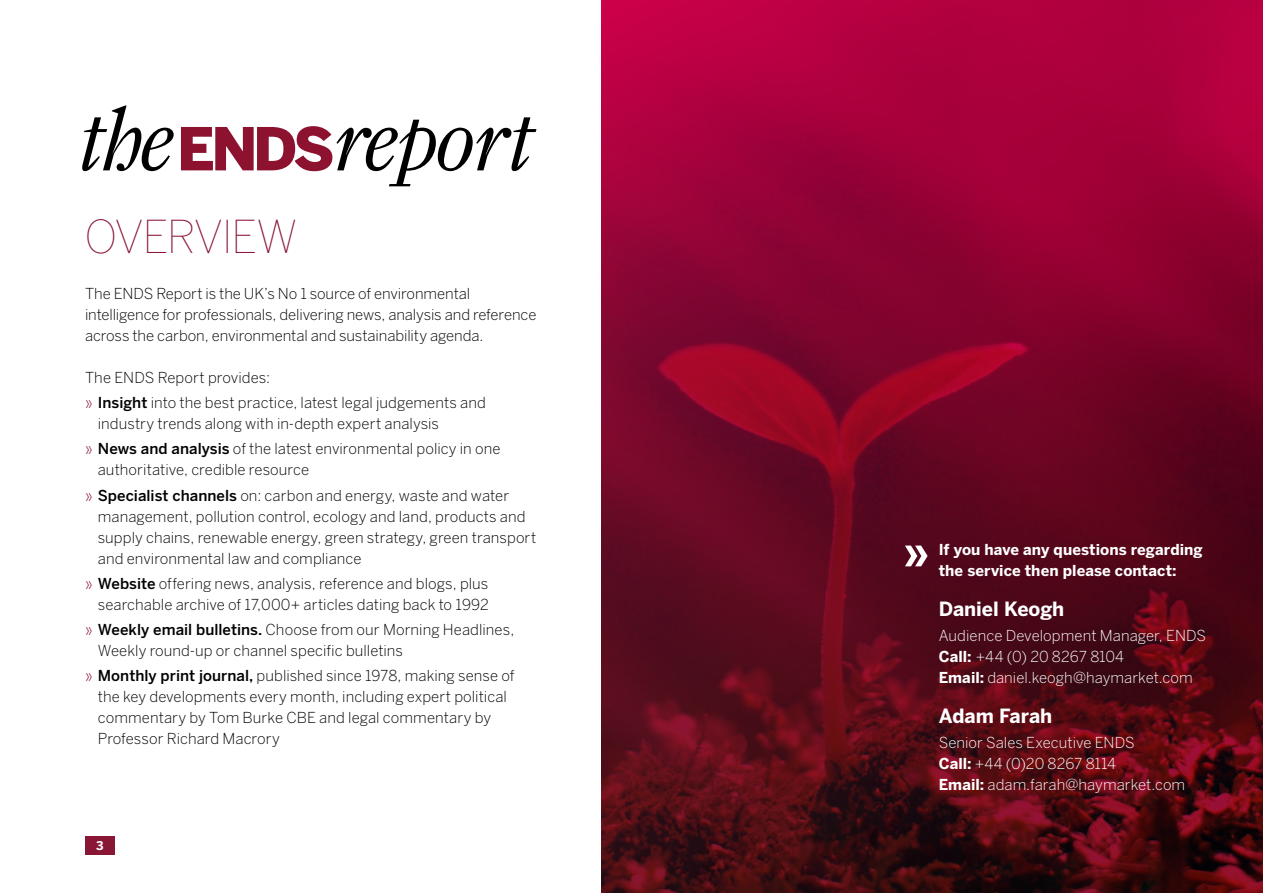
<style>
.page{position:relative;width:1263px;height:893px;background:#fff}
.page>*{position:absolute;margin:0;border:0;box-sizing:border-box;transform-origin:0 0}
.t1{font:100 45px "Benton Sans";letter-spacing:-.04em;color:#891635}
.t2{font:700 19.5px "Benton Sans";letter-spacing:-.005em;color:#fff}
.t3{font:300 15px/21px "Benton Sans";color:#000}
.t4{font:300 15px/21px "Benton Sans";color:#fff}
.t5{font:700 15px/21px "Benton Sans";letter-spacing:.005em;color:#fff}
.t6{font:700 12px "Benton Sans";color:#fff}
.s1{color:#891635}
.s2{font-weight:500}
.s3{font-weight:700}
</style>
<div class="page">
<div style="left:85px;top:836px;width:30px;height:19px;background:#891635"></div>
<img style="left:602px;top:0;width:661px;height:893px">
<svg style="left:905px;top:546px;width:22px;height:20px"></svg>
<svg style="left:82px;top:106px;width:92px;height:65px"></svg>
<svg style="left:181px;top:117px;width:355px;height:69px"></svg>
<h1 class="t1" style="left:84px;top:210px;width:215px">OVERVIEW</h1>
<p class="t3" style="left:85px;top:283px;width:453px">The ENDS Report is the UK’s No 1 source of environmental intelligence for professionals, delivering news, analysis and reference across the carbon, environmental and sustainability agenda.</p>
<p class="t3" style="left:85px;top:365px;width:402px;line-height:25.2px">The ENDS Report provides:<br><span class="s1">»</span> <span class="s2">Insight</span> into the best practice, latest legal judgements and</p>
<p class="t3" style="left:85px;top:411px;width:417px;line-height:25.2px;text-indent:13px">industry trends along with in-depth expert analysis<br><span class="s1">»</span> <span class="s2">News and analysis</span> of the latest environmental policy in one</p>
<p class="t3" style="left:85px;top:457px;width:426px;line-height:25.2px;text-indent:13px">authoritative, credible resource<br><span class="s1">»</span> <span class="s2">Specialist channels</span> on: carbon and energy, waste and water</p>
<p class="t3" style="left:98px;top:506px;width:440px">management, pollution control, ecology and land, products and supply chains, renewable energy, green strategy, green transport and environmental law and compliance</p>
<p class="t3" style="left:85px;top:573px;width:405px;text-align:right"><span class="s1">»</span> <span class="s2">Website</span> offering news, analysis, reference and blogs, plus searchable archive of 17,000+ articles dating back to 1992</p>
<p class="t3" style="left:98px;top:619px;width:418px;text-indent:-13px"><span class="s1">»</span> <span class="s2">Weekly email bulletins.</span> Choose from our Morning Headlines,<br>Weekly round-up or channel specific bulletins</p>
<p class="t3" style="left:98px;top:665px;width:418px;text-indent:-13px"><span class="s1">»</span> <span class="s2">Monthly print journal,</span> published since 1978, making sense of the key developments every month, including expert political commentary by Tom Burke CBE and legal commentary by Professor Richard Macrory</p>
<p class="t6" style="left:96px;top:839px;width:9px">3</p>
<p class="t5" style="left:939px;top:539px;width:266px">If you have any questions regarding the service then please contact:</p>
<h2 class="t2" style="left:939px;top:597px;width:127px">Daniel Keogh</h2>
<p class="t4" style="left:939px;top:625px;width:269px">Audience Development Manager, ENDS<br><span class="s3">Call:</span> +44 (0) 20 8267 8104<br><span class="s3">Email:</span> daniel.keogh@haymarket.com</p>
<h2 class="t2" style="left:939px;top:704px;width:115px">Adam Farah</h2>
<p class="t4" style="left:939px;top:732px;width:248px">Senior Sales Executive ENDS<br><span class="s3">Call:</span> +44 (0)20 8267 8114<br><span class="s3">Email:</span> adam.farah@haymarket.com</p>
</div>
